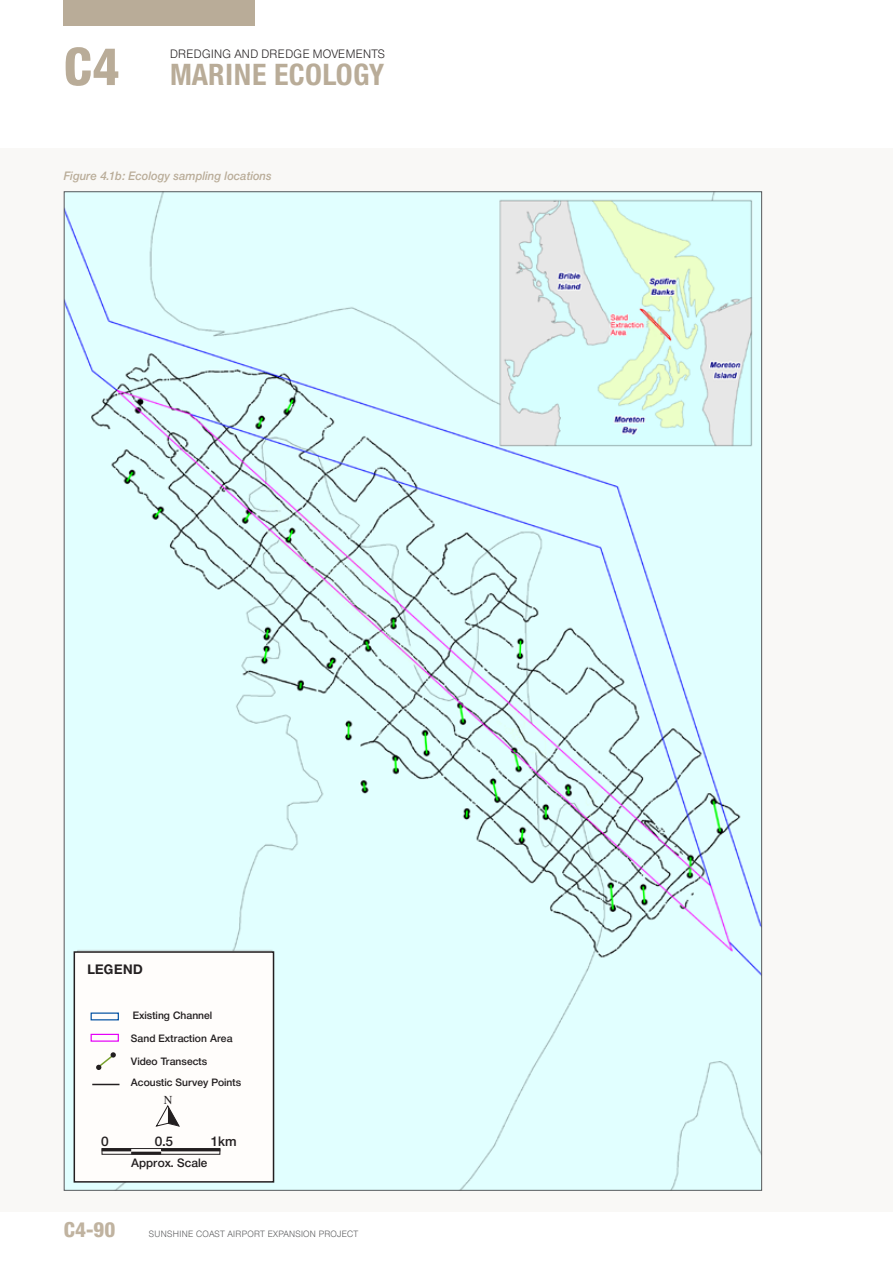
<style>
.page{position:relative;width:893px;height:1263px;background:#fff}
.page>*{position:absolute;margin:0;border:0;box-sizing:border-box;transform-origin:0 0}
.t1{font:700 30px "Neue Helvetica Condensed BQ";letter-spacing:.015em;color:#b9ac98}
.t2{font:800 21px "Neue Helvetica Condensed BQ";color:#c0b3a0}
.t3{font:500 13.5px "Neue Helvetica BQ";color:#231f20}
.t4{font:700 13.5px "Neue Helvetica BQ";color:#231f20}
.t5{font:italic 500 12px "Neue Helvetica BQ";letter-spacing:.01em;color:#b9ac98;scale:.95 1}
.t6{font:300 12px "Neue Helvetica BQ";letter-spacing:.04em;color:#231f20;scale:.95 1}
.t7{font:500 12px "Neue Helvetica BQ";color:#231f20}
.t8{font:12px "Times";color:#231f20}
.t9{font:500 10.5px/22.8px "Neue Helvetica BQ";color:#231f20}
.t10{font:300 9px "Neue Helvetica BQ";letter-spacing:.03em;color:#58595b;scale:.95 1}
.s1{font-weight:800;font-size:52.5px}
</style>
<div class="page">
<div style="left:0;top:149px;width:893px;height:1063px;background:#f9f8f6"></div>
<div style="left:64px;top:0;width:191px;height:26px;background:#b9ac98"></div>
<img style="left:66px;top:193px;width:694px;height:996px">
<div style="left:74px;top:952px;width:200px;height:230px;background:#fffdfb"></div>
<div style="left:74px;top:951px;width:200px;height:231px;border:2px solid #231f20"></div>
<div style="left:91px;top:1034px;width:28px;height:8px;border:1px solid #e500f8"></div>
<svg style="left:155px;top:1105px;width:25px;height:22px"></svg>
<svg style="left:92px;top:1084px;width:27px;height:1px"></svg>
<svg style="left:96px;top:1052px;width:20px;height:18px"></svg>
<div style="left:102px;top:1148px;width:118px;height:7px;border:1px solid #231f20"></div>
<div style="left:102px;top:1148px;width:29px;height:3px;border:1px solid #231f20"></div>
<div style="left:161px;top:1148px;width:59px;height:3px;border:1px solid #231f20"></div>
<div style="left:131px;top:1152px;width:30px;height:2px;border:1px solid #231f20"></div>
<h1 class="t1" style="left:64px;top:56px;width:322px"><span class="s1">C4</span> MARINE ECOLOGY</h1>
<p class="t6" style="left:170px;top:46px;width:228px">DREDGING AND DREDGE MOVEM ENTS</p>
<p class="t5" style="left:64px;top:168px;width:220px">Figure 4.1b: Ecology sampling locations</p>
<p class="t4" style="left:88px;top:960px;width:10px">LEGEN</p>
<p class="t4" style="left:133px;top:960px;width:11px">D</p>
<p class="t9" style="left:131px;top:1004px;width:103px">Existing Channel<br>Sand Extraction Area<br>Video Transects</p>
<p class="t9" style="left:131px;top:1071px;width:112px">Acoustic Survey Points</p>
<p class="t8" style="left:164px;top:1089px;width:10px">N</p>
<p class="t3" style="left:101px;top:1133px;width:9px">0</p>
<p class="t3" style="left:155px;top:1133px;width:20px">0.5</p>
<p class="t3" style="left:210px;top:1133px;width:28px">1km</p>
<p class="t7" style="left:131px;top:1155px;width:78px">Approx. Scale</p>
<h2 class="t2" style="left:64px;top:1216px;width:53px">C4-90</h2>
<p class="t10" style="left:149px;top:1228px;width:222px">SUNSHINE COAST AIRPORT EXPANSION PROJECT</p>
</div>
